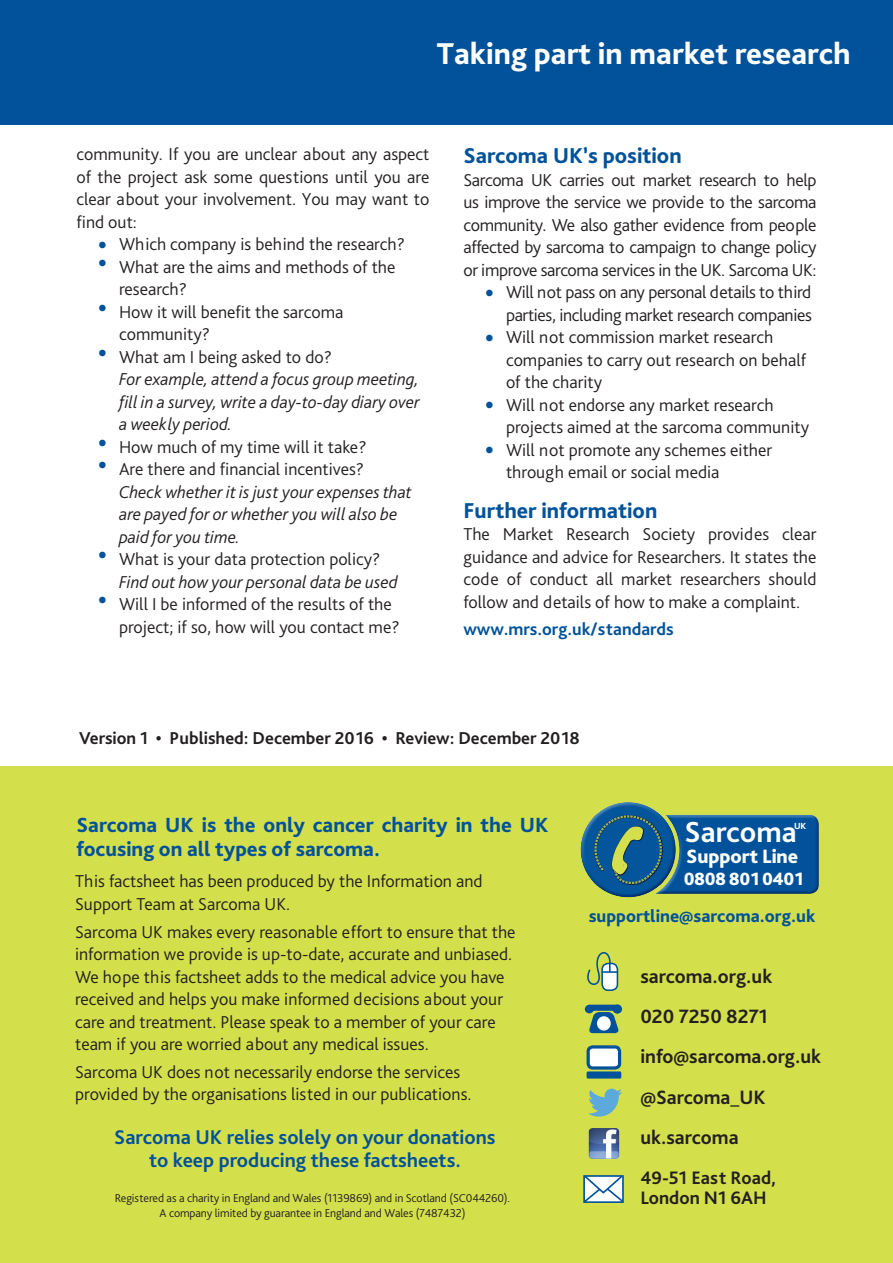
<style>
.page{position:relative;width:893px;height:1263px;background:#fff}
.page>*{position:absolute;margin:0;border:0;box-sizing:border-box;transform-origin:0 0}
.Earpiece{font:800 31.5px "Bliss Pro";color:#fff}
.t1{font:700 30.45px "Bliss Pro";color:#fff}
.Crossheading{font:800 22.5px "Bliss Pro";color:#01529a}
.t2{font:800 21.45px/24px "Bliss Pro";color:#01529a}
.body_copy{font:700 20.85px/23px "Bliss Pro";color:#01529a;text-align:center}
.t3{font:700 20.25px "Bliss Pro";color:#231f20}
.t4{font:800 20.25px "Bliss Pro";color:#fff}
.t5{font:700 18.9px "Bliss Pro";color:#231f20}
.t6{font:800 18.6px "Bliss Pro";letter-spacing:-.03em;color:#fff}
.t7{font:800 18.15px "Bliss Pro";color:#01529a}
.body_copy-2{font:300 18px/22.5px "Bliss Pro";color:#231f20;text-align:justify}
.bullet_copy{font:300 18px/22.5px "Bliss Pro";color:#231f20}
.bullet_copy-2{font:italic 300 18px/22.5px "Bliss Pro";color:#231f20}
.bullet_copy-3{font:300 18px/22.5px "Bliss Pro";letter-spacing:-.02em;color:#231f20;text-align:right}
.t8{font:700 18px "Bliss Pro";color:#231f20}
.body_copy-3{font:700 18px "Bliss Pro";color:#01529a}
.body_copy-4{font:300 12px "Bliss Pro";letter-spacing:-.01em;color:#231f20}
.t9{font:800 9.3px "Bliss Pro";color:#fff}
.s1{font-size:31.5px;color:#01529a}
.s2{font-style:normal;font-size:31.5px;color:#01529a}
.s3{font-style:normal}
</style>
<div class="page">
<div style="left:0;top:0;width:893px;height:125px;background:#01529a"></div>
<div style="left:0;top:767px;width:893px;height:496px;background:#d4df4c"></div>
<div style="left:588px;top:1047px;width:32px;height:21px;background:#fff;border-radius:5px"></div>
<div style="left:587px;top:1045px;width:34px;height:24px;border:3px solid #01529a;border-radius:5px"></div>
<div style="left:587px;top:1071px;width:34px;height:7px;background:#01529a;border-radius:2px"></div>
<img style="left:589px;top:1128px;width:30px;height:31px">
<div style="left:601px;top:963px;width:17px;height:28px;border:2px solid #01529a;border-radius:6px"></div>
<svg style="left:587px;top:952px;width:30px;height:39px"></svg>
<svg style="left:588px;top:1089px;width:34px;height:27px"></svg>
<svg style="left:583px;top:1175px;width:41px;height:28px"></svg>
<svg style="left:588px;top:1012px;width:32px;height:21px"></svg>
<div style="left:597px;top:1016px;width:14px;height:14px;background:#fff;border-radius:50%"></div>
<div style="left:585px;top:1005px;width:9px;height:8px;background:#01529a;border-radius:50%"></div>
<div style="left:613px;top:1004px;width:9px;height:10px;background:#01529a;border-radius:50%"></div>
<div style="left:589px;top:1005px;width:29px;height:6px;background:#01529a"></div>
<svg style="left:672px;top:814px;width:147px;height:80px;background:#085597"></svg>
<div style="left:580px;top:802px;width:92px;height:71px;background:#fff;opacity:.38"></div>
<div style="left:582px;top:817px;width:94px;height:81px;background:#00336b;opacity:.52"></div>
<p class="Earpiece" style="left:437px;top:34px;width:415px">Taking part in market research</p>
<p class="body_copy-2" style="left:77px;top:142px;width:354px">community. If you are unclear about any aspect of the project ask some questions until you are clear about your involvement. You may want to find out:</p>
<p class="bullet_copy" style="left:98px;top:232px;width:309px"><span class="s1">•</span> Which company is behind the research?</p>
<p class="bullet_copy" style="left:119px;top:255px;width:278px;text-indent:-21px"><span class="s1">•</span> What are the aims and methods of the research?</p>
<p class="bullet_copy" style="left:119px;top:300px;width:226px;text-indent:-21px"><span class="s1">•</span> How it will benefit the sarcoma community?</p>
<p class="bullet_copy-2" style="left:119px;top:345px;width:302px;text-indent:-21px"><span class="s2">•</span> <span class="s3">What am I being asked to do?<br></span>For example, attend a focus group meeting, fill in a survey, write a day-to-day diary over a weekly period.</p>
<p class="bullet_copy" style="left:98px;top:435px;width:270px"><span class="s1">•</span> How much of my time will it take?</p>
<p class="bullet_copy-2" style="left:119px;top:457px;width:294px;text-indent:-21px"><span class="s2">•</span> <span class="s3">Are there and financial incentives?<br></span>Check whether it is just your expenses that are payed for or whether you will also be paid for you time.</p>
<p class="bullet_copy" style="left:98px;top:547px;width:284px"><span class="s1">•</span> What is your data protection policy?</p>
<p class="bullet_copy-2" style="left:119px;top:570px;width:280px">Find out how your personal data be used</p>
<p class="bullet_copy" style="left:119px;top:592px;width:282px;text-indent:-21px"><span class="s1">•</span> Will I be informed of the results of the project; if so, how will you contact me?</p>
<p class="Crossheading" style="left:463px;top:142px;width:220px">Sarcoma UK’s position</p>
<p class="body_copy-2" style="left:463px;top:168px;width:354px">Sarcoma UK carries out market research to help us improve the service we provide to the sarcoma community. We also gather evidence from people affected by sarcoma to campaign to change policy or improve sarcoma services in the UK. Sarcoma UK:</p>
<p class="bullet_copy-3" style="left:485px;top:281px;width:329px"><span class="s1">•</span> Will not pass on any personal details to third parties, including market research companies</p>
<p class="bullet_copy" style="left:506px;top:326px;width:302px;text-indent:-21px"><span class="s1">•</span> Will not commission market research companies to carry out research on behalf of the charity</p>
<p class="bullet_copy" style="left:506px;top:393px;width:305px;text-indent:-21px"><span class="s1">•</span> Will not endorse any market research projects aimed at the sarcoma community</p>
<p class="bullet_copy" style="left:506px;top:438px;width:268px;text-indent:-21px"><span class="s1">•</span> Will not promote any schemes either through email or social media</p>
<p class="Crossheading" style="left:463px;top:496px;width:195px">Further information</p>
<p class="body_copy-2" style="left:463px;top:523px;width:354px">The Market Research Society provides clear guidance and advice for Researchers. It states the code of conduct all market researchers should follow and details of how to make a complaint.</p>
<p class="body_copy-3" style="left:463px;top:617px;width:212px">www.mrs.org.uk/standards</p>
<p class="t8" style="left:79px;top:727px;width:502px">Version 1 • Published: December 2016 • Review: December 2018</p>
<p class="t2" style="left:77px;top:812px;width:473px">Sarcoma UK is the only cancer charity in the UK focusing on all types of sarcoma.</p>
<p class="body_copy-2" style="left:75px;top:869px;width:409px">This factsheet has been produced by the Information and<br>Support Team at Sarcoma UK.</p>
<p class="body_copy-2" style="left:75px;top:920px;width:442px;text-align:left">Sarcoma UK makes every reasonable effort to ensure that the information we provide is up-to-date, accurate and unbiased.<br>We hope this factsheet adds to the medical advice you have received and helps you make informed decisions about your care and treatment. Please speak to a member of your care team if you are worried about any medical issues.</p>
<p class="body_copy-2" style="left:75px;top:1060px;width:398px">Sarcoma UK does not necessarily endorse the services provided by the organisations listed in our publications.</p>
<p class="body_copy" style="left:114px;top:1125px;width:383px">Sarcoma UK relies solely on your donations to keep producing these factsheets.</p>
<p class="t1" style="left:684px;top:813px;width:114px">Sarcoma</p>
<p class="t9" style="left:794px;top:820px;width:13px">UK</p>
<p class="t4" style="left:686px;top:843px;width:114px">Support Line</p>
<p class="t6" style="left:684px;top:867px;width:121px">0808 801 0401</p>
<p class="t7" style="left:589px;top:904px;width:228px">supportline@sarcoma.org.uk</p>
<p class="t3" style="left:640px;top:963px;width:133px">sarcoma.org.uk</p>
<p class="t3" style="left:640px;top:1003px;width:129px">020 7250 8271</p>
<p class="t3" style="left:640px;top:1044px;width:182px">info@sarcoma.org.uk</p>
<p class="t3" style="left:640px;top:1084px;width:127px">@Sarcoma_UK</p>
<p class="t3" style="left:640px;top:1125px;width:100px">uk.sarcoma</p>
<p class="t5" style="left:640px;top:1166px;width:137px">49-51 East Road,</p>
<p class="body_copy-4" style="left:115px;top:1190px;width:397px">Registered as a charity in England and Wales (1139869) and in Scotland (SC044260).</p>
<p class="t5" style="left:640px;top:1186px;width:128px">London N1 6AH</p>
<p class="body_copy-4" style="left:160px;top:1205px;width:307px">A company limited by guarantee in England and Wales (7487432)</p>
</div>
